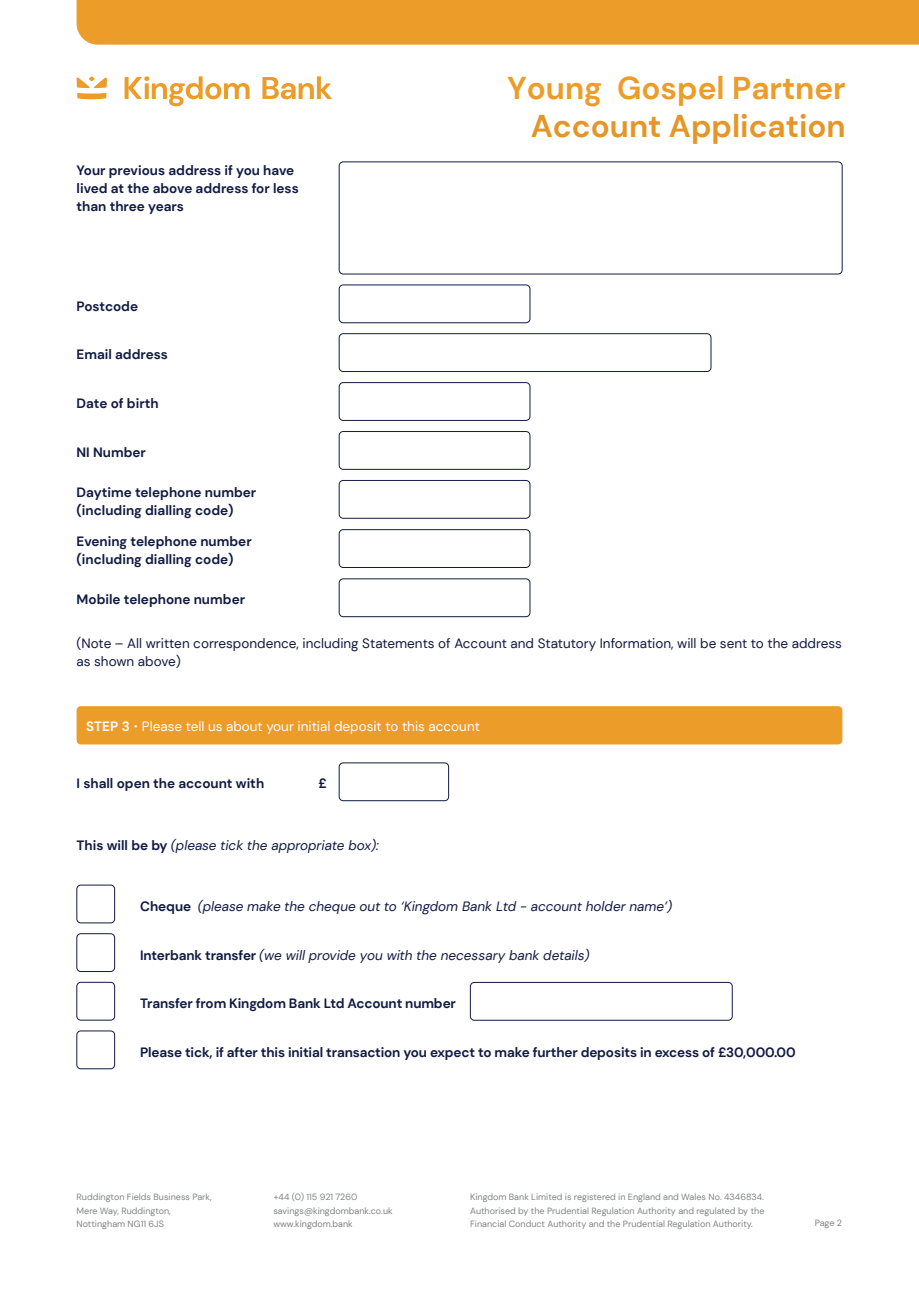
<style>
.page{position:relative;width:919px;height:1289px;background:#fff}
.page>*{position:absolute;margin:0;border:0;box-sizing:border-box;transform-origin:0 0}
.t1{font:700 31.5px "DM Sans";color:#ec9c28}
.t2{font:700 31.5px "DM Sans";color:#e59629}
.P2_9pt{font:700 13.5px/18px "DM Sans";color:#111b43}
.P2_9pt-2{font:italic 13.5px "DM Sans";color:#111b43}
.P2_9pt-3{font:13.5px/18px "DM Sans";color:#111b43}
.P2_9pt-4{font:13.5px "DM Sans";color:#fff}
.t3{font:9px/13.5px "DM Sans";color:#808285;text-align:justify}
.s1{font-weight:700}
.s2{font-family:"Raleway"}
.s3{font-weight:700;font-style:normal}
</style>
<div class="page">
<div style="left:77px;top:0;width:841px;height:45px;background:#ec9c28"></div>
<svg style="left:76px;top:76px;width:31px;height:24px"></svg>
<svg style="left:124px;top:76px;width:125px;height:30px"></svg>
<svg style="left:262px;top:76px;width:70px;height:23px"></svg>
<div style="left:339px;top:285px;width:191px;height:38px;border:1px solid #111b43;border-radius:4px"></div>
<div style="left:339px;top:162px;width:503px;height:112px;border:1px solid #111b43;border-radius:4px"></div>
<div style="left:339px;top:333px;width:372px;height:39px;border:1px solid #111b43;border-radius:4px"></div>
<div style="left:339px;top:382px;width:191px;height:38px;border:1px solid #111b43;border-radius:4px"></div>
<div style="left:339px;top:431px;width:191px;height:38px;border:1px solid #111b43;border-radius:4px"></div>
<div style="left:339px;top:480px;width:191px;height:38px;border:1px solid #111b43;border-radius:4px"></div>
<div style="left:339px;top:529px;width:191px;height:38px;border:1px solid #111b43;border-radius:4px"></div>
<div style="left:339px;top:578px;width:191px;height:39px;border:1px solid #111b43;border-radius:4px"></div>
<div style="left:77px;top:706px;width:765px;height:38px;background:#ec9c28;border-radius:4px"></div>
<div style="left:77px;top:884px;width:38px;height:39px;border:1px solid #111b43;border-radius:4px"></div>
<div style="left:77px;top:933px;width:38px;height:38px;border:1px solid #111b43;border-radius:4px"></div>
<div style="left:77px;top:982px;width:38px;height:38px;border:1px solid #111b43;border-radius:4px"></div>
<div style="left:339px;top:762px;width:110px;height:39px;border:1px solid #111b43;border-radius:4px"></div>
<div style="left:470px;top:982px;width:262px;height:38px;border:1px solid #111b43;border-radius:4px"></div>
<div style="left:77px;top:1030px;width:38px;height:38px;border:1px solid #111b43;border-radius:4px"></div>
<p class="P2_9pt" style="left:77px;top:161px;width:224px">Your previous address if you have lived at the above address for less than three years</p>
<p class="P2_9pt" style="left:77px;top:297px;width:63px">Postcode</p>
<h1 class="t1" style="left:507px;top:68px;width:340px">Young Gospel Partner</h1>
<h1 class="t2" style="left:531px;top:106px;width:316px">Account Application</h1>
<p class="P2_9pt" style="left:77px;top:345px;width:93px">Email address</p>
<p class="P2_9pt" style="left:77px;top:394px;width:83px">Date of birth</p>
<p class="P2_9pt" style="left:77px;top:443px;width:71px">NI Number</p>
<p class="P2_9pt" style="left:77px;top:483px;width:181px">Daytime telephone number (including dialling code)</p>
<p class="P2_9pt" style="left:77px;top:532px;width:177px">Evening telephone number (including dialling code)</p>
<p class="P2_9pt" style="left:77px;top:590px;width:170px">Mobile telephone number</p>
<p class="P2_9pt-3" style="left:77px;top:634px;width:766px">(Note – All written correspondence, including Statements of Account and Statutory Information, will be sent to the address as shown above)</p>
<p class="P2_9pt-4" style="left:86px;top:718px;width:395px"><span class="s1">STEP 3</span> <span class="s2">•</span> Please tell us about your initial deposit to this account</p>
<p class="P2_9pt" style="left:77px;top:774px;width:189px">I shall open the account with</p>
<p class="P2_9pt" style="left:318px;top:774px;width:10px">£</p>
<p class="P2_9pt-2" style="left:77px;top:836px;width:304px"><span class="s3">This will be by</span> (please tick the appropriate box):</p>
<p class="P2_9pt-2" style="left:140px;top:897px;width:533px"><span class="s3">Cheque</span> (please make the cheque out to ‘Kingdom Bank Ltd - account holder name’)</p>
<p class="P2_9pt-2" style="left:140px;top:947px;width:451px"><span class="s3">Interbank transfer</span> (we will provide you with the necessary bank details)</p>
<p class="P2_9pt" style="left:140px;top:994px;width:317px">Transfer from Kingdom Bank Ltd Account number</p>
<p class="P2_9pt" style="left:140px;top:1042px;width:657px">Please tick, if after this initial transaction you expect to make further deposits in excess of £30,000.00</p>
<p class="t3" style="left:273px;top:1190px;width:85px">+44 (0) 115 921 7260</p>
<p class="t3" style="left:273px;top:1203px;width:121px">savings@kingdombank.co.uk</p>
<p class="t3" style="left:273px;top:1217px;width:81px">www.kingdom.bank</p>
<p class="t3" style="left:77px;top:1190px;width:137px">Ruddington Fields Business Park,<br>Mere Way, Ruddington,</p>
<p class="t3" style="left:77px;top:1217px;width:89px">Nottingham NG11 6JS</p>
<p class="t3" style="left:814px;top:1216px;width:29px">Page 2</p>
<p class="t3" style="left:470px;top:1190px;width:296px">Kingdom Bank Limited is registered in England and Wales No. 4346834.<br>Authorised by the Prudential Regulation Authority and regulated by the Financial Conduct Authority and the Prudential Regulation Authority.</p>
</div>
